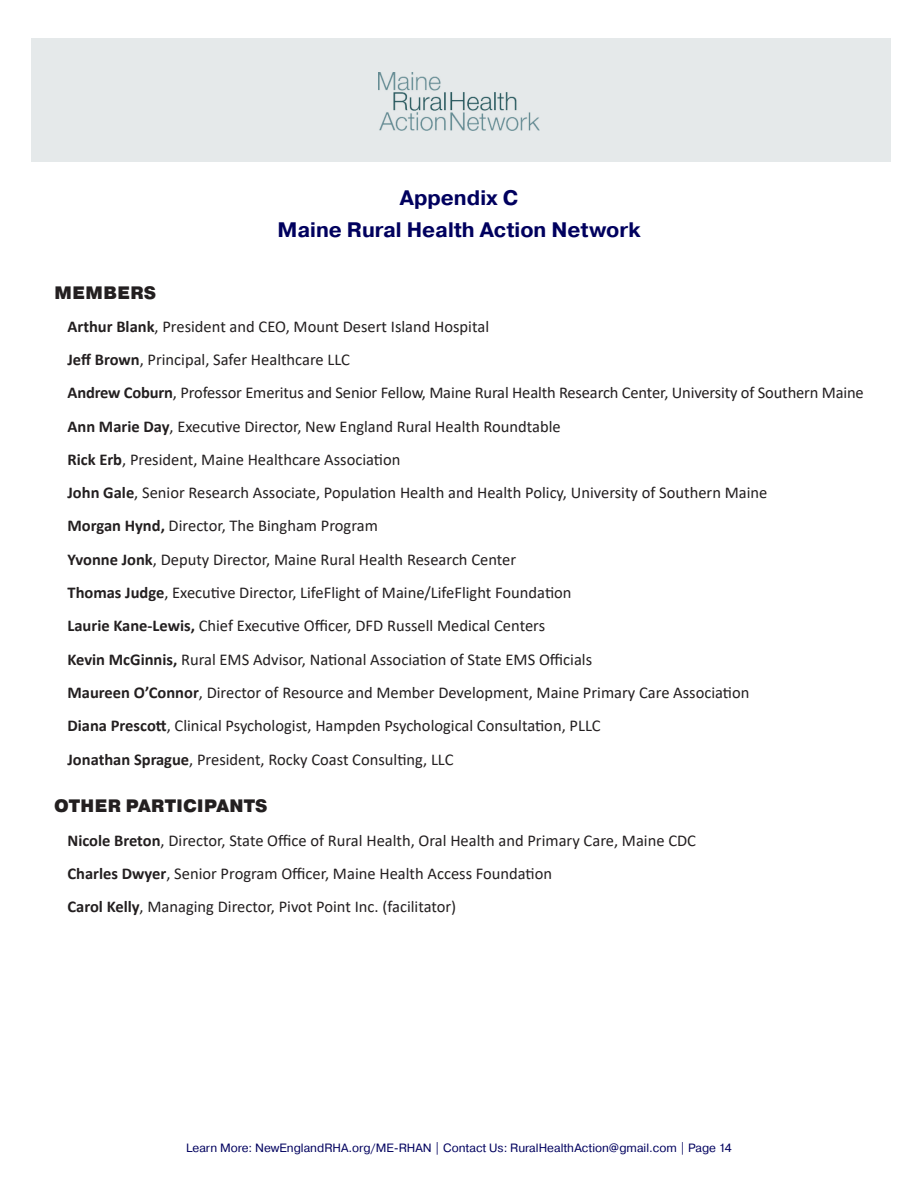
<style>
.page{position:relative;width:918px;height:1188px;background:#fff}
.page>*{position:absolute;margin:0;border:0;box-sizing:border-box;transform-origin:0 0}
.appendix_heading{font:700 21px "Pragmatica";color:#00005e}
.heading{font:700 21px "Pragmatica";color:#00005e}
.t1{font:900 18px "Pragmatica";color:#231f20}
.t2{font:16.5px "Calibri";color:#231f20}
.t3{font:12px "Pragmatica";color:#00005e}
.s1{font-weight:700}
</style>
<div class="page">
<div style="left:31px;top:39px;width:860px;height:123px;background:#e5e9ea"></div>
<img style="left:378px;top:72px;width:162px;height:58px">
<p class="heading" style="left:400px;top:185px;width:120px">Appendix C</p>
<p class="appendix_heading" style="left:277px;top:217px;width:365px">Maine Rural Health Action Network</p>
<p class="t1" style="left:54px;top:281px;width:104px">MEMBERS</p>
<p class="t2" style="left:68px;top:315px;width:423px"><span class="s1">Arthur Blank</span>, President and CEO, Mount Desert Island Hospital</p>
<p class="t2" style="left:68px;top:348px;width:284px"><span class="s1">Jeff Brown</span>, Principal, Safer Healthcare LLC</p>
<p class="t2" style="left:68px;top:381px;width:798px"><span class="s1">Andrew Coburn</span>, Professor Emeritus and Senior Fellow, Maine Rural Health Research Center, University of Southern Maine</p>
<p class="t2" style="left:68px;top:415px;width:495px"><span class="s1">Ann Marie Day</span>, Executive Director, New England Rural Health Roundtable</p>
<p class="t2" style="left:68px;top:448px;width:335px"><span class="s1">Rick Erb</span>, President, Maine Healthcare Association</p>
<p class="t2" style="left:68px;top:481px;width:701px"><span class="s1">John Gale</span>, Senior Research Associate, Population Health and Health Policy, University of Southern Maine</p>
<p class="t2" style="left:68px;top:515px;width:312px"><span class="s1">Morgan Hynd,</span> Director, The Bingham Program</p>
<p class="t2" style="left:68px;top:548px;width:450px"><span class="s1">Yvonne Jonk</span>, Deputy Director, Maine Rural Health Research Center</p>
<p class="t2" style="left:68px;top:581px;width:506px"><span class="s1">Thomas Judge</span>, Executive Director, LifeFlight of Maine/LifeFlight Foundation</p>
<p class="t2" style="left:68px;top:614px;width:479px"><span class="s1">Laurie Kane-Lewis,</span> Chief Executive Officer, DFD Russell Medical Centers</p>
<p class="t2" style="left:68px;top:648px;width:526px"><span class="s1">Kevin McGinnis,</span> Rural EMS Advisor, National Association of State EMS Officials</p>
<p class="t2" style="left:68px;top:681px;width:684px"><span class="s1">Maureen O’Connor</span>, Director of Resource and Member Development, Maine Primary Care Association</p>
<p class="t2" style="left:68px;top:714px;width:535px"><span class="s1">Diana Prescott</span>, Clinical Psychologist, Hampden Psychological Consultation, PLLC</p>
<p class="t2" style="left:68px;top:748px;width:388px"><span class="s1">Jonathan Sprague</span>, President, Rocky Coast Consulting, LLC</p>
<p class="t1" style="left:54px;top:795px;width:215px">OTHER PARTICIPANTS</p>
<p class="t2" style="left:68px;top:829px;width:630px"><span class="s1">Nicole Breton</span>, Director, State Office of Rural Health, Oral Health and Primary Care, Maine CDC</p>
<p class="t2" style="left:68px;top:862px;width:486px"><span class="s1">Charles Dwyer</span>, Senior Program Officer, Maine Health Access Foundation</p>
<p class="t2" style="left:68px;top:895px;width:390px"><span class="s1">Carol Kelly</span>, Managing Director, Pivot Point Inc. (facilitator)</p>
<p class="t3" style="left:186px;top:1141px;width:547px">Learn More: NewEnglandRHA.org/ME-RHAN | Contact Us: RuralHealthAction@gmail.com | Page 14</p>
</div>
